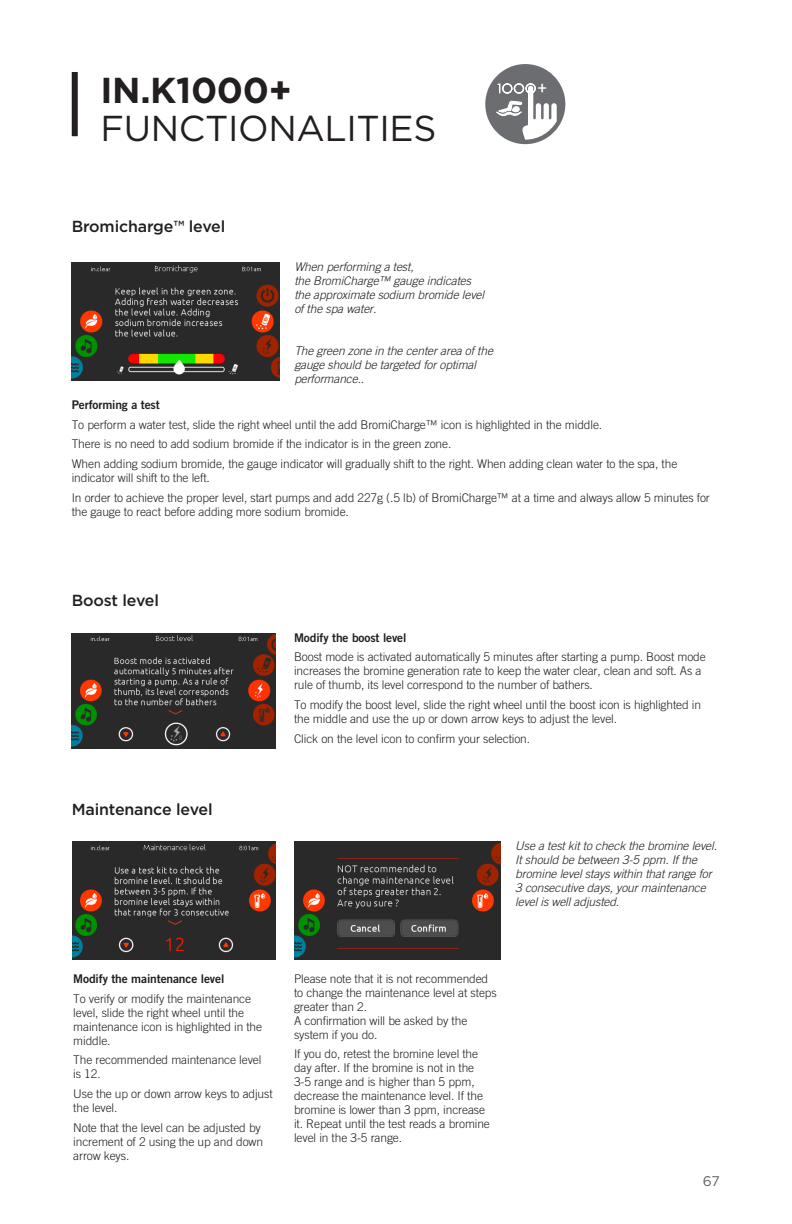
<style>
.page{position:relative;width:792px;height:1224px;background:#fff}
.page>*{position:absolute;margin:0;border:0;box-sizing:border-box;transform-origin:0 0}
.Grand_titre{font:36px/38px "Gotham";letter-spacing:-.01em;color:#231f20}
.t1{font:700 17.8px "Proxima Nova";color:#fff}
.texte_courant{font:500 16px "Gotham";letter-spacing:-.01em;color:#231f20}
.t2{font:14px "Gotham";color:#636366}
.t3{font:300 12px/14px "Trade Gothic LT Std";letter-spacing:-.01em;color:#231f20}
.t4{font:italic 300 12px/14px "Trade Gothic LT Std";letter-spacing:-.01em;color:#231f20}
.t5{font:12px "Trade Gothic LT Std Bd 2";letter-spacing:-.01em;color:#231f20}
.s1{font-weight:700}
</style>
<div class="page">
<div style="left:72px;top:72px;width:6px;height:64px;background:#231f20"></div>
<img style="left:72px;top:262px;width:208px;height:119px">
<img style="left:72px;top:633px;width:204px;height:115px">
<img style="left:73px;top:842px;width:203px;height:118px">
<img style="left:294px;top:842px;width:206px;height:117px">
<div style="left:485px;top:64px;width:80px;height:80px;background:#6c6d70;border-radius:50%"></div>
<svg style="left:496px;top:83px;width:61px;height:57px"></svg>
<p class="Grand_titre" style="left:101px;top:71px;width:337px"><span class="s1">IN.K1000+<br></span>FUNCTIONALITIES</p>
<p class="texte_courant" style="left:72px;top:217px;width:155px">Bromicharge™ level</p>
<p class="t4" style="left:294px;top:260px;width:191px">When performing a test,<br>the BromiCharge™ gauge indicates the approximate sodium bromide level of the spa water.</p>
<p class="t4" style="left:294px;top:344px;width:200px">The green zone in the center area of the gauge should be targeted for optimal performance..</p>
<h2 class="t1" style="left:538px;top:78px;width:10px">+</h2>
<p class="t5" style="left:72px;top:397px;width:90px">Performing a test</p>
<p class="t3" style="left:72px;top:417px;width:532px">To perform a water test, slide the right wheel until the add BromiCharge™ icon is highlighted in the middle.</p>
<p class="t3" style="left:72px;top:437px;width:381px">There is no need to add sodium bromide if the indicator is in the green zone.</p>
<p class="t3" style="left:72px;top:457px;width:607px">When adding sodium bromide, the gauge indicator will gradually shift to the right. When adding clean water to the spa, the indicator will shift to the left.</p>
<p class="t3" style="left:72px;top:490px;width:640px">In order to achieve the proper level, start pumps and add 227g (.5 lb) of BromiCharge™ at a time and always allow 5 minutes for the gauge to react before adding more sodium bromide.</p>
<p class="texte_courant" style="left:72px;top:591px;width:89px">Boost level</p>
<p class="texte_courant" style="left:72px;top:800px;width:142px">Maintenance level</p>
<p class="t5" style="left:294px;top:630px;width:114px">Modify the boost level</p>
<p class="t3" style="left:294px;top:650px;width:413px">Boost mode is activated automatically 5 minutes after starting a pump. Boost mode increases the bromine generation rate to keep the water clear, clean and soft. As a rule of thumb, its level correspond to the number of bathers.</p>
<p class="t3" style="left:294px;top:698px;width:409px">To modify the boost level, slide the right wheel until the boost icon is highlighted in the middle and use the up or down arrow keys to adjust the level.</p>
<p class="t3" style="left:294px;top:731px;width:238px">Click on the level icon to confirm your selection.</p>
<p class="t4" style="left:515px;top:839px;width:203px">Use a test kit to check the bromine level.<br>It should be between 3-5 ppm. If the bromine level stays within that range for 3 consecutive days, your maintenance level is well adjusted.</p>
<p class="t5" style="left:73px;top:971px;width:153px">Modify the maintenance level</p>
<p class="t3" style="left:73px;top:991px;width:190px">To verify or modify the maintenance level, slide the right wheel until the maintenance icon is highlighted in the middle.</p>
<p class="t3" style="left:73px;top:1053px;width:190px">The recommended maintenance level is 12.</p>
<p class="t3" style="left:73px;top:1087px;width:201px">Use the up or down arrow keys to adjust the level.</p>
<p class="t3" style="left:73px;top:1120px;width:191px">Note that the level can be adjusted by increment of 2 using the up and down arrow keys.</p>
<p class="t3" style="left:294px;top:971px;width:204px">Please note that it is not recommended to change the maintenance level at steps greater than 2.<br>A confirmation will be asked by the system if you do.</p>
<p class="t3" style="left:294px;top:1047px;width:197px">If you do, retest the bromine level the day after. If the bromine is not in the 3-5 range and is higher than 5 ppm, decrease the maintenance level. If the bromine is lower than 3 ppm, increase it. Repeat until the test reads a bromine level in the 3-5 range.</p>
<p class="t2" style="left:703px;top:1172px;width:19px">67</p>
</div>
